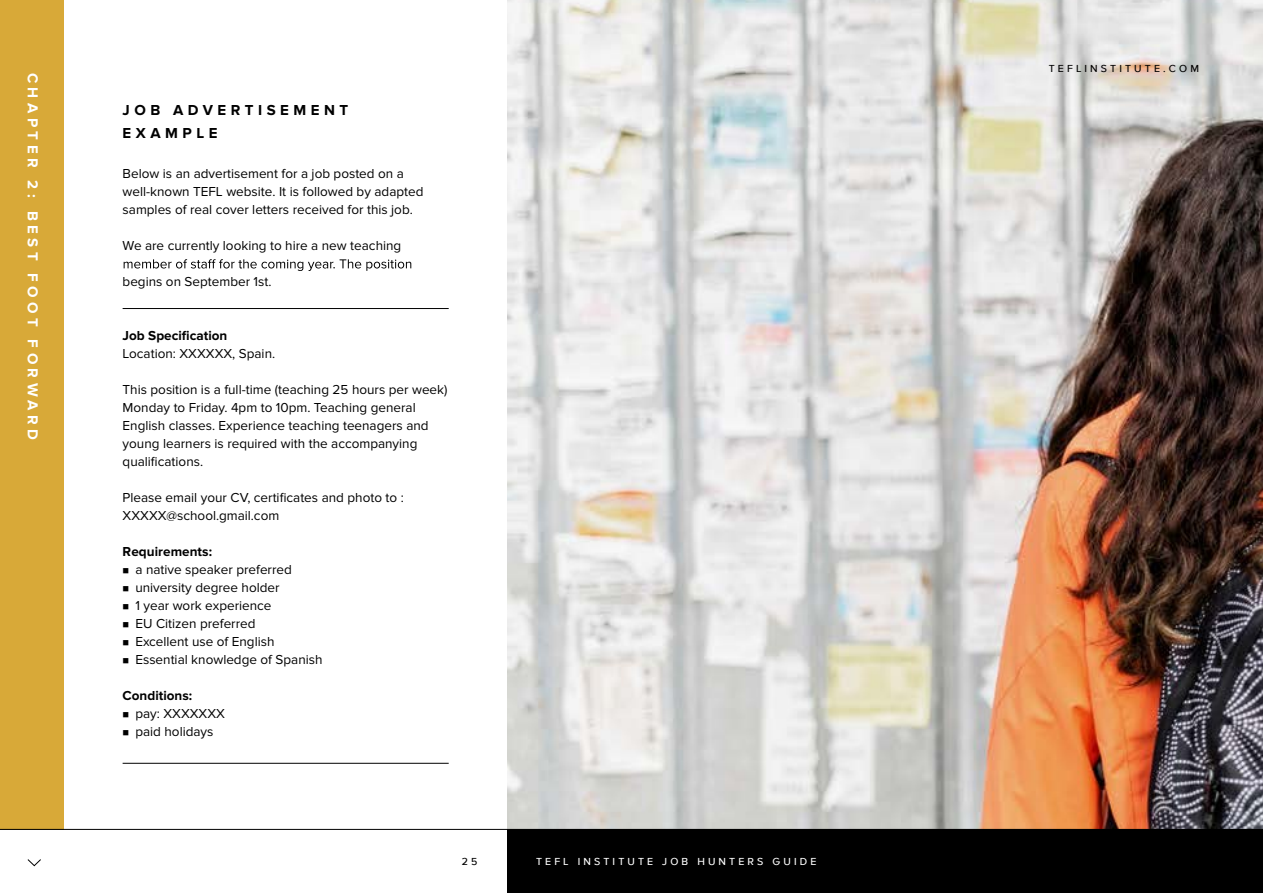
<style>
.page{position:relative;width:1263px;height:893px;background:#fff}
.page>*{position:absolute;margin:0;border:0;box-sizing:border-box;transform-origin:0 0}
.t1{font:700 15px "Proxima Nova";letter-spacing:.3em;color:#fff}
.t2{font:700 15px/22.5px "Proxima Nova";letter-spacing:.3em;color:#000}
.t3{font:13.5px/18px "Proxima Nova";color:#000}
.t4{font:700 13.5px "Proxima Nova";color:#000}
.t5{font:500 10.5px "Proxima Nova AW07";letter-spacing:.3em;color:#fff}
.t6{font:500 10.5px "Proxima Nova AW07";letter-spacing:.3em;color:#000}
</style>
<div class="page">
<img style="left:508px;top:0;width:755px;height:829px">
<svg style="left:124px;top:259px;width:287px;height:12px"></svg>
<div style="left:0;top:0;width:64px;height:829px;background:#d8a938"></div>
<div style="left:507px;top:829px;width:756px;height:64px;background:#000"></div>
<hr style="left:0;top:829px;width:1263px;height:1px;background:#000">
<svg style="left:27px;top:859px;width:14px;height:8px"></svg>
<hr style="left:123px;top:308px;width:326px;height:1px;background:#000">
<hr style="left:123px;top:763px;width:326px;height:1px;background:#000">
<p class="t1" style="left:42px;top:73px;width:369px;rotate:90deg">CHAPTER 2: BEST FOOT FORWARD</p>
<p class="t2" style="left:123px;top:99px;width:227px">JOB ADVERTISEMENT<br>EXAMPLE</p>
<p class="t3" style="left:123px;top:165px;width:302px">Below is an advertisement for a job posted on a well-known TEFL website. It is followed by adapted samples of real cover letters received for this job.</p>
<p class="t3" style="left:123px;top:237px;width:280px">We are currently looking to hire a new teaching</p>
<p class="t3" style="left:123px;top:273px;width:150px">begins on September 1st.</p>
<p class="t4" style="left:123px;top:328px;width:106px">Job Specification</p>
<p class="t3" style="left:123px;top:345px;width:154px">Location: XXXXXX, Spain.</p>
<p class="t3" style="left:123px;top:381px;width:326px">This position is a full-time (teaching 25 hours per week)<br>Monday to Friday. 4pm to 10pm. Teaching general English classes. Experience teaching teenagers and young learners is required with the accompanying qualifications.</p>
<p class="t3" style="left:123px;top:489px;width:283px">Please email your CV, certificates and photo to :<br>XXXXX@school.gmail.com</p>
<p class="t4" style="left:123px;top:544px;width:91px">Requirements:</p>
<p class="t3" style="left:123px;top:561px;width:171px">■ a native speaker preferred</p>
<p class="t3" style="left:123px;top:579px;width:159px">■ university degree holder</p>
<p class="t3" style="left:123px;top:597px;width:150px">■ 1 year work experience</p>
<p class="t3" style="left:123px;top:615px;width:134px">■ EU Citizen preferred</p>
<p class="t3" style="left:123px;top:633px;width:153px">■ Excellent use of English</p>
<p class="t3" style="left:123px;top:651px;width:201px">■ Essential knowledge of Spanish</p>
<p class="t4" style="left:123px;top:688px;width:71px">Conditions:</p>
<p class="t3" style="left:123px;top:705px;width:104px">■ pay: XXXXXXX</p>
<p class="t3" style="left:123px;top:723px;width:92px">■ paid holidays</p>
<p class="t6" style="left:462px;top:855px;width:17px">2 5</p>
<p class="t5" style="left:536px;top:855px;width:282px">TEFL INSTITUTE JOB HUNTERS GUIDE</p>
<p class="t6" style="left:1049px;top:63px;width:152px">TEFLINSTITUTE.COM</p>
</div>
